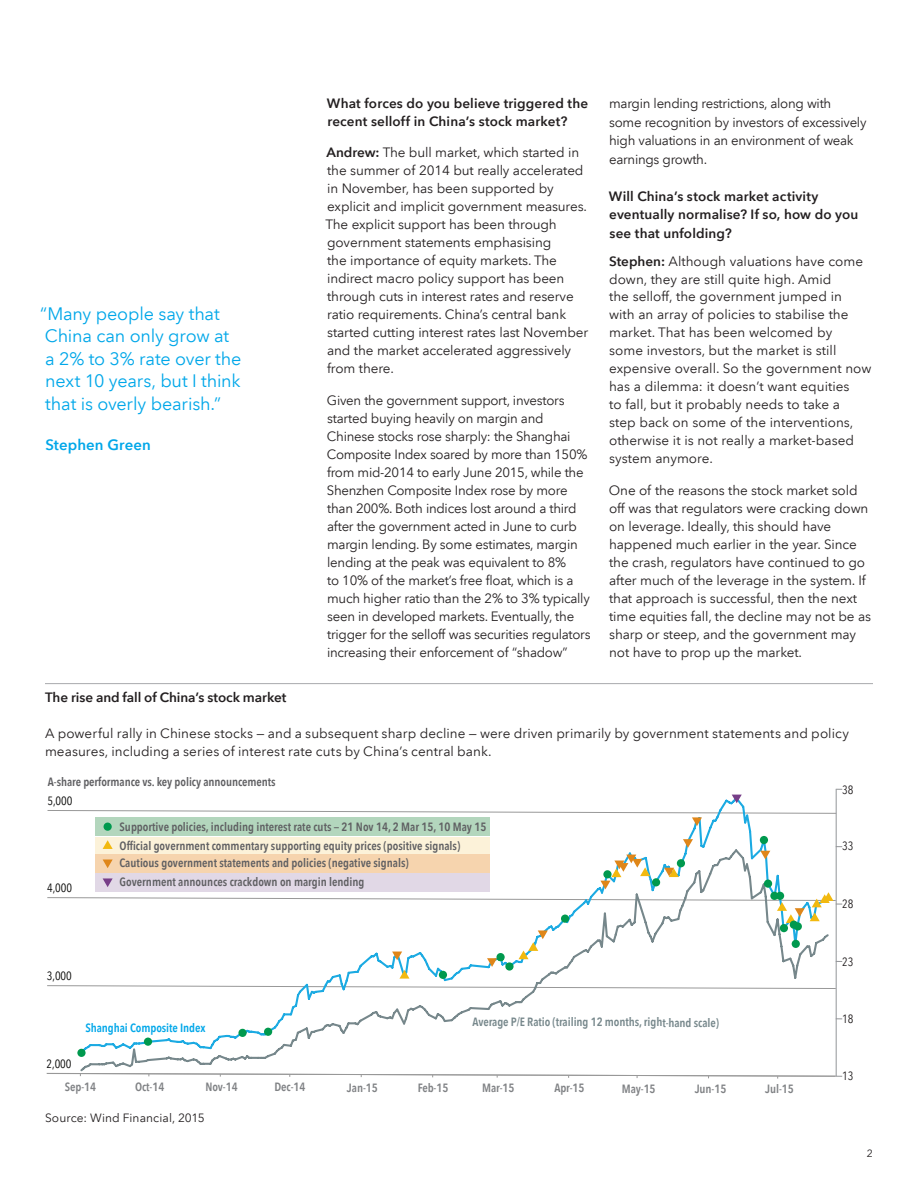
<style>
.page{position:relative;width:918px;height:1188px;background:#fff}
.page>*{position:absolute;margin:0;border:0;box-sizing:border-box;transform-origin:0 0}
.CTA__Callout_Box__Qu{font:18px/22.5px "Avenir Next LT Com";letter-spacing:-.01em;color:#00a7e9}
.Subhead_Blue{font:600 15px "Avenir Next LT Com";letter-spacing:.005em;color:#00a7e9}
.Answer{font:13.5px/18px "Avenir Next LT Com";letter-spacing:-.02em;color:#231f20}
.Answer_with_Name{font:13.5px/18px "Avenir Next LT Com";letter-spacing:-.01em;color:#231f20}
.Image_Subhead{font:13.5px/18px "Avenir Next LT Com";letter-spacing:.005em;color:#231f20}
.Question{font:600 13.5px/18.6px "Avenir Next LT Com";letter-spacing:.01em;color:#231f20}
.Image_Headline{font:600 13.5px "Avenir Next LT Com";letter-spacing:-.005em;color:#231f20}
.t1{font:600 condensed 12px/19px "Avenir Next LT Com";color:#5f5f62}
.t2{font:600 condensed 12px "Avenir Next LT Com";letter-spacing:-.01em;color:#808285}
.t3{font:600 condensed 12px "Avenir Next LT Com";letter-spacing:-.01em;color:#76878b}
.Hedge_and_Footnotes{font:12px "Avenir Next LT Com";letter-spacing:.005em;color:#231f20}
.t4{font:600 condensed 12px "Avenir Next LT Com";letter-spacing:-.01em;color:#00a7e9}
.t5{font:condensed 12px "Avenir Next LT Com";letter-spacing:-.01em;color:#050504}
.t6{font:condensed 12px "Avenir Next LT Com";letter-spacing:-.01em;color:#231f20}
.t7{font:10.5px "Avenir Next LT Com";color:#231f20}
.s1{font-weight:600}
</style>
<div class="page">
<hr style="left:45px;top:683px;width:828px;height:1px;background:#a8a9ad">
<svg style="left:79px;top:799px;width:751px;height:48px"></svg>
<svg style="left:78px;top:847px;width:753px;height:225px"></svg>
<div style="left:77px;top:1049px;width:9px;height:8px;background:#00994e;border-radius:50%"></div>
<div style="left:104px;top:823px;width:8px;height:8px;background:#00994e;border-radius:50%"></div>
<div style="left:144px;top:1038px;width:8px;height:8px;background:#00994e;border-radius:50%"></div>
<div style="left:238px;top:1029px;width:9px;height:8px;background:#00994e;border-radius:50%"></div>
<div style="left:264px;top:1028px;width:8px;height:8px;background:#00994e;border-radius:50%"></div>
<div style="left:439px;top:971px;width:8px;height:8px;background:#00994e;border-radius:50%"></div>
<div style="left:505px;top:962px;width:9px;height:9px;background:#00994e;border-radius:50%"></div>
<div style="left:561px;top:915px;width:8px;height:8px;background:#00994e;border-radius:50%"></div>
<div style="left:652px;top:878px;width:8px;height:8px;background:#00994e;border-radius:50%"></div>
<div style="left:677px;top:859px;width:8px;height:8px;background:#00994e;border-radius:50%"></div>
<div style="left:760px;top:836px;width:8px;height:8px;background:#00994e;border-radius:50%"></div>
<div style="left:764px;top:880px;width:8px;height:8px;background:#00994e;border-radius:50%"></div>
<div style="left:780px;top:924px;width:8px;height:8px;background:#00994e;border-radius:50%"></div>
<svg style="left:392px;top:952px;width:10px;height:8px"></svg>
<svg style="left:399px;top:970px;width:11px;height:9px"></svg>
<svg style="left:487px;top:954px;width:18px;height:13px"></svg>
<svg style="left:519px;top:930px;width:29px;height:29px"></svg>
<svg style="left:664px;top:868px;width:15px;height:9px"></svg>
<svg style="left:683px;top:839px;width:10px;height:9px"></svg>
<svg style="left:692px;top:817px;width:10px;height:9px"></svg>
<svg style="left:760px;top:851px;width:10px;height:8px"></svg>
<svg style="left:732px;top:795px;width:10px;height:8px"></svg>
<svg style="left:600px;top:855px;width:50px;height:34px"></svg>
<div style="left:790px;top:921px;width:8px;height:8px;background:#00994e;border-radius:50%"></div>
<div style="left:794px;top:922px;width:8px;height:9px;background:#00994e;border-radius:50%"></div>
<div style="left:792px;top:940px;width:8px;height:8px;background:#00994e;border-radius:50%"></div>
<svg style="left:103px;top:840px;width:10px;height:9px"></svg>
<svg style="left:103px;top:859px;width:10px;height:9px"></svg>
<div style="left:95px;top:873px;width:395px;height:19px;background:#e1d8e6"></div>
<hr style="left:836px;top:789px;width:1px;height:287px;background:#939598">
<svg style="left:771px;top:892px;width:71px;height:31px"></svg>
<svg style="left:47px;top:1073px;width:795px;height:6px"></svg>
<svg style="left:103px;top:878px;width:10px;height:9px"></svg>
<p class="CTA__Callout_Box__Qu" style="left:40px;top:302px;width:203px">“Many people say that<br>China can only grow at<br>a 2% to 3% rate over the next 10 years, but I think that is overly bearish.”</p>
<p class="Subhead_Blue" style="left:45px;top:436px;width:107px">Stephen Green</p>
<p class="Question" style="left:327px;top:94px;width:263px;line-height:18px">What forces do you believe triggered the recent selloff in China’s stock market?</p>
<p class="Answer_with_Name" style="left:325px;top:144px;width:264px"><span class="s1">Andrew:</span> The bull market, which started in the summer of 2014 but really accelerated in November, has been supported by explicit and implicit government measures.<br>The explicit support has been through government statements emphasising<br>the importance of equity markets. The indirect macro policy support has been through cuts in interest rates and reserve ratio requirements. China’s central bank started cutting interest rates last November and the market accelerated aggressively from there.</p>
<p class="Answer" style="left:327px;top:391px;width:265px">Given the government support, investors started buying heavily on margin and Chinese stocks rose sharply: the Shanghai Composite Index soared by more than 150% from mid-2014 to early June 2015, while the Shenzhen Composite Index rose by more than 200%. Both indices lost around a third after the government acted in June to curb margin lending. By some estimates, margin lending at the peak was equivalent to 8%<br>to 10% of the market’s free float, which is a much higher ratio than the 2% to 3% typically seen in developed markets. Eventually, the trigger for the selloff was securities regulators increasing their enforcement of “shadow”</p>
<p class="Answer" style="left:609px;top:94px;width:259px;line-height:18.6px">margin lending restrictions, along with some recognition by investors of excessively high valuations in an environment of weak earnings growth.</p>
<p class="Question" style="left:609px;top:187px;width:251px">Will China’s stock market activity eventually normalise? If so, how do you see that unfolding?</p>
<p class="Answer_with_Name" style="left:609px;top:252px;width:264px"><span class="s1">Stephen:</span> Although valuations have come down, they are still quite high. Amid<br>the selloff, the government jumped in<br>with an array of policies to stabilise the market. That has been welcomed by<br>some investors, but the market is still expensive overall. So the government now has a dilemma: it doesn’t want equities<br>to fall, but it probably needs to take a<br>step back on some of the interventions, otherwise it is not really a market-based system anymore.</p>
<p class="Answer" style="left:609px;top:481px;width:264px">One of the reasons the stock market sold off was that regulators were cracking down on leverage. Ideally, this should have happened much earlier in the year. Since the crash, regulators have continued to go after much of the leverage in the system. If that approach is successful, then the next time equities fall, the decline may not be as sharp or steep, and the government may not have to prop up the market.</p>
<p class="Image_Headline" style="left:45px;top:689px;width:243px">The rise and fall of China’s stock market</p>
<p class="Image_Subhead" style="left:45px;top:724px;width:805px">A powerful rally in Chinese stocks — and a subsequent sharp decline — were driven primarily by government statements and policy measures, including a series of interest rate cuts by China’s central bank.</p>
<p class="t1" style="left:48px;top:772px;width:229px">A-share performance vs. key policy announcements</p>
<p class="t5" style="left:48px;top:793px;width:26px">5,000</p>
<p class="t5" style="left:47px;top:881px;width:26px">4,000</p>
<p class="t1" style="left:120px;top:817px;width:368px">Supportive policies, including interest rate cuts — 21 Nov 14, 2 Mar 15, 10 May 15<br>Official government commentary supporting equity prices (positive signals)</p>
<p class="t1" style="left:120px;top:854px;width:291px">Cautious government statements and policies (negative signals)<br>Government announces crackdown on margin lending</p>
<p class="t5" style="left:47px;top:969px;width:26px">3,000</p>
<p class="t5" style="left:47px;top:1056px;width:26px">2,000</p>
<p class="t4" style="left:85px;top:1021px;width:121px">Shanghai Composite Index</p>
<p class="t3" style="left:472px;top:1015px;width:248px">Average P/E Ratio (trailing 12 months, right-hand scale)</p>
<p class="t2" style="left:65px;top:1079px;width:33px">Sep-14</p>
<p class="t2" style="left:135px;top:1079px;width:31px">Oct-14</p>
<p class="t2" style="left:205px;top:1080px;width:34px">Nov-14</p>
<p class="t2" style="left:274px;top:1080px;width:33px">Dec-14</p>
<p class="t2" style="left:347px;top:1080px;width:32px">Jan-15</p>
<p class="t2" style="left:418px;top:1080px;width:32px">Feb-15</p>
<p class="t2" style="left:482px;top:1081px;width:34px">Mar-15</p>
<p class="t2" style="left:554px;top:1081px;width:32px">Apr-15</p>
<p class="t2" style="left:622px;top:1081px;width:35px">May-15</p>
<p class="t2" style="left:695px;top:1081px;width:33px">Jun-15</p>
<p class="t2" style="left:765px;top:1082px;width:30px">Jul-15</p>
<p class="Hedge_and_Footnotes" style="left:45px;top:1111px;width:161px">Source: Wind Financial, 2015</p>
<p class="t6" style="left:842px;top:782px;width:13px">38</p>
<p class="t6" style="left:842px;top:839px;width:13px">33</p>
<p class="t6" style="left:842px;top:897px;width:13px">28</p>
<p class="t6" style="left:842px;top:954px;width:13px">23</p>
<p class="t6" style="left:842px;top:1011px;width:13px">18</p>
<p class="t6" style="left:842px;top:1068px;width:13px">13</p>
<p class="t7" style="left:867px;top:1147px;width:8px">2</p>
</div>
